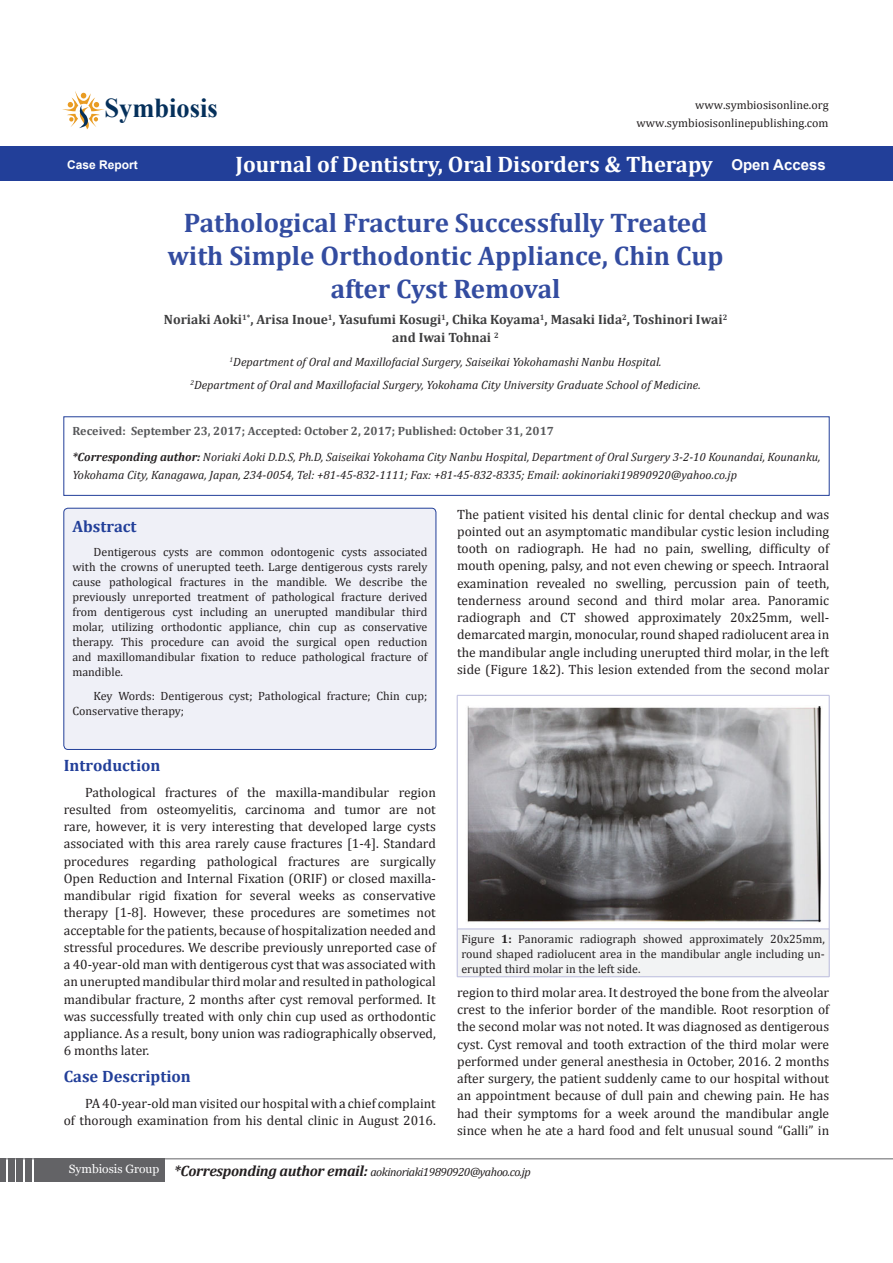
<style>
.page{position:relative;width:893px;height:1263px;background:#fff}
.page>*{position:absolute;margin:0;border:0;box-sizing:border-box;transform-origin:0 0}
.t1{font:700 27.3px "Times New Roman";color:#05305b}
.t2{font:700 27px/33px "Cambria";color:#334ca0;text-align:center}
.Default{font:700 22.5px "Cambria";color:#fff}
.List_Paragraph{font:700 16.5px "Cambria";color:#223f99}
.Sideheadings{font:700 16.5px "Cambria";color:#223f99}
.Default-2{font:700 15px "Arial";color:#fff}
.t3{font:13.5px/17.2px "Cambria";color:#231f20;text-align:justify}
.t4{font:700 13.5px/18px "Cambria";color:#3e3e3f;text-align:center}
.t5{font:12px/15px "Cambria";color:#231f20;text-align:justify}
.Pa8{font:italic 12px/18px "Cambria";color:#231f20}
.Pa8-2{font:700 12px "Cambria";color:#57585a}
.Pa8-3{font:italic 12px "Cambria";letter-spacing:-.04em;color:#231f20}
.Pa0{font:12px "Cambria";color:#221e1f}
.Default-3{font:700 12px "Arial";color:#fff}
.s1{font-weight:700}
.s2{font-weight:700;font-size:15px}
</style>
<div class="page">
<hr style="left:0;top:1158px;width:893px;height:1px;background:#636366">
<div style="left:34px;top:1159px;width:130px;height:23px;background:#636366"></div>
<div style="left:25px;top:1159px;width:7px;height:23px;background:#636366"></div>
<div style="left:17px;top:1159px;width:6px;height:23px;background:#636366"></div>
<div style="left:8px;top:1159px;width:6px;height:23px;background:#636366"></div>
<div style="left:0;top:1159px;width:6px;height:23px;background:#636366"></div>
<div style="left:0;top:146px;width:893px;height:35px;background:#223f99"></div>
<svg style="left:62px;top:91px;width:42px;height:38px"></svg>
<svg style="left:64px;top:417px;width:765px;height:78px"></svg>
<div style="left:64px;top:508px;width:372px;height:241px;background:#eff0f7;border-radius:4px"></div>
<div style="left:64px;top:508px;width:372px;height:241px;border:1px solid #223f99;border-radius:4px"></div>
<div style="left:457px;top:929px;width:372px;height:48px;background:#f2f3f4"></div>
<hr style="left:457px;top:695px;width:372px;height:1px;background:#babbdd">
<hr style="left:457px;top:695px;width:1px;height:234px;background:#babbdd">
<hr style="left:829px;top:695px;width:1px;height:234px;background:#babbdd">
<hr style="left:457px;top:929px;width:372px;height:1px;background:#babbdd">
<hr style="left:457px;top:929px;width:1px;height:48px;background:#babbdd">
<hr style="left:829px;top:929px;width:1px;height:48px;background:#babbdd">
<hr style="left:457px;top:976px;width:372px;height:1px;background:#babbdd">
<img style="left:467px;top:706px;width:355px;height:217px">
<p class="t1" style="left:105px;top:89px;width:115px">Symbiosis</p>
<p class="Pa0" style="left:695px;top:98px;width:135px">www.symbiosisonline.org</p>
<p class="Pa0" style="left:637px;top:116px;width:193px">www.symbiosisonlinepublishing.com</p>
<p class="Default-3" style="left:67px;top:156px;width:72px">Case Report</p>
<p class="Default" style="left:235px;top:149px;width:479px">Journal of Dentistry, Oral Disorders &amp; Therapy</p>
<p class="Default-2" style="left:731px;top:154px;width:96px">Open Access</p>
<p class="t2" style="left:167px;top:205px;width:558px">Pathological Fracture Successfully Treated with Simple Orthodontic Appliance, Chin Cup after Cyst Removal</p>
<p class="t4" style="left:164px;top:310px;width:565px">Noriaki Aoki<sup>1*</sup>, Arisa Inoue<sup>1</sup>, Yasufumi Kosugi<sup>1</sup>, Chika Koyama<sup>1</sup>, Masaki Iida<sup>2</sup>, Toshinori Iwai<sup>2 </sup>and Iwai Tohnai <sup>2</sup></p>
<p class="Pa8" style="left:230px;top:352px;width:433px"><sup>1</sup>Department of Oral and Maxillofacial Surgery, Saiseikai Yokohamashi Nanbu Hospital.</p>
<p class="Pa8" style="left:190px;top:375px;width:512px"><sup>2</sup>Department of Oral and Maxillofacial Surgery, Yokohama City University Graduate School of Medicine.</p>
<p class="Pa8-2" style="left:72px;top:422px;width:483px">Received: September 23, 2017; Accepted: October 2, 2017; Published: October 31, 2017</p>
<p class="Pa8" style="left:72px;top:448px;width:750px"><span class="s1">*Corresponding author:</span> Noriaki Aoki D.D.S, Ph.D, Saiseikai Yokohama City Nanbu Hospital, Department of Oral Surgery 3-2-10 Kounandai, Kounanku,<br>Yokohama City, Kanagawa, Japan, 234-0054, Tel: +81-45-832-1111; Fax: +81-45-832-8335; Email: aokinoriaki19890920@yahoo.co.jp</p>
<p class="Sideheadings" style="left:72px;top:515px;width:66px">Abstract</p>
<p class="t5" style="left:72px;top:544px;width:357px;text-indent:21px">Dentigerous cysts are common odontogenic cysts associated with the crowns of unerupted teeth. Large dentigerous cysts rarely cause pathological fractures in the mandible. We describe the previously unreported treatment of pathological fracture derived from dentigerous cyst including an unerupted mandibular third molar, utilizing orthodontic appliance, chin cup as conservative therapy. This procedure can avoid the surgical open reduction and maxillomandibular fixation to reduce pathological fracture of mandible.</p>
<p class="t5" style="left:72px;top:688px;width:357px;text-indent:21px">Key Words: Dentigerous cyst; Pathological fracture; Chin cup;<br>Conservative therapy;</p>
<p class="t3" style="left:457px;top:505px;width:374px">The patient visited his dental clinic for dental checkup and was pointed out an asymptomatic mandibular cystic lesion including tooth on radiograph. He had no pain, swelling, difficulty of mouth opening, palsy, and not even chewing or speech. Intraoral examination revealed no swelling, percussion pain of teeth, tenderness around second and third molar area. Panoramic radiograph and CT showed approximately 20x25mm, well&shy;demarcated margin, monocular, round shaped radiolucent area in the mandibular angle including unerupted third molar, in the left side (Figure 1&amp;2). This lesion extended from the second molar</p>
<p class="List_Paragraph" style="left:64px;top:753px;width:98px">Introduction</p>
<p class="t3" style="left:64px;top:783px;width:374px;text-indent:21px">Pathological fractures of the maxilla-mandibular region resulted from osteomyelitis, carcinoma and tumor are not rare, however, it is very interesting that developed large cysts associated with this area rarely cause fractures [1-4]. Standard procedures regarding pathological fractures are surgically Open Reduction and Internal Fixation (ORIF) or closed maxilla&shy;mandibular rigid fixation for several weeks as conservative therapy [1-8]. However, these procedures are sometimes not acceptable for the patients, because of hospitalization needed and stressful procedures. We describe previously unreported case of a 40-year-old man with dentigerous cyst that was associated with an unerupted mandibular third molar and resulted in pathological mandibular fracture, 2 months after cyst removal performed. It was successfully treated with only chin cup used as orthodontic appliance. As a result, bony union was radiographically observed, 6 months later.</p>
<p class="List_Paragraph" style="left:64px;top:1064px;width:129px">Case Description</p>
<p class="t3" style="left:64px;top:1094px;width:374px;text-align:right">PA 40-year-old man visited our hospital with a chief complaint<br>of thorough examination from his dental clinic in August 2016.</p>
<p class="t5" style="left:461px;top:931px;width:365px">Figure <span class="s1">1:</span> Panoramic radiograph showed approximately 20x25mm, round shaped radiolucent area in the mandibular angle including un&shy;erupted third molar in the left side.</p>
<p class="t3" style="left:457px;top:984px;width:374px">region to third molar area. It destroyed the bone from the alveolar crest to the inferior border of the mandible. Root resorption of the second molar was not noted. It was diagnosed as dentigerous cyst. Cyst removal and tooth extraction of the third molar were performed under general anesthesia in October, 2016. 2 months after surgery, the patient suddenly came to our hospital without an appointment because of dull pain and chewing pain. He has had their symptoms for a week around the mandibular angle since when he ate a hard food and felt unusual sound “Galli” in</p>
<p class="Pa8-3" style="left:69px;top:1164px;width:464px"><sup>Symbiosis</sup> <sup>Group</sup> <span class="s2">*Corresponding author email:</span> aokinoriaki19890920@yahoo.co.jp</p>
</div>
